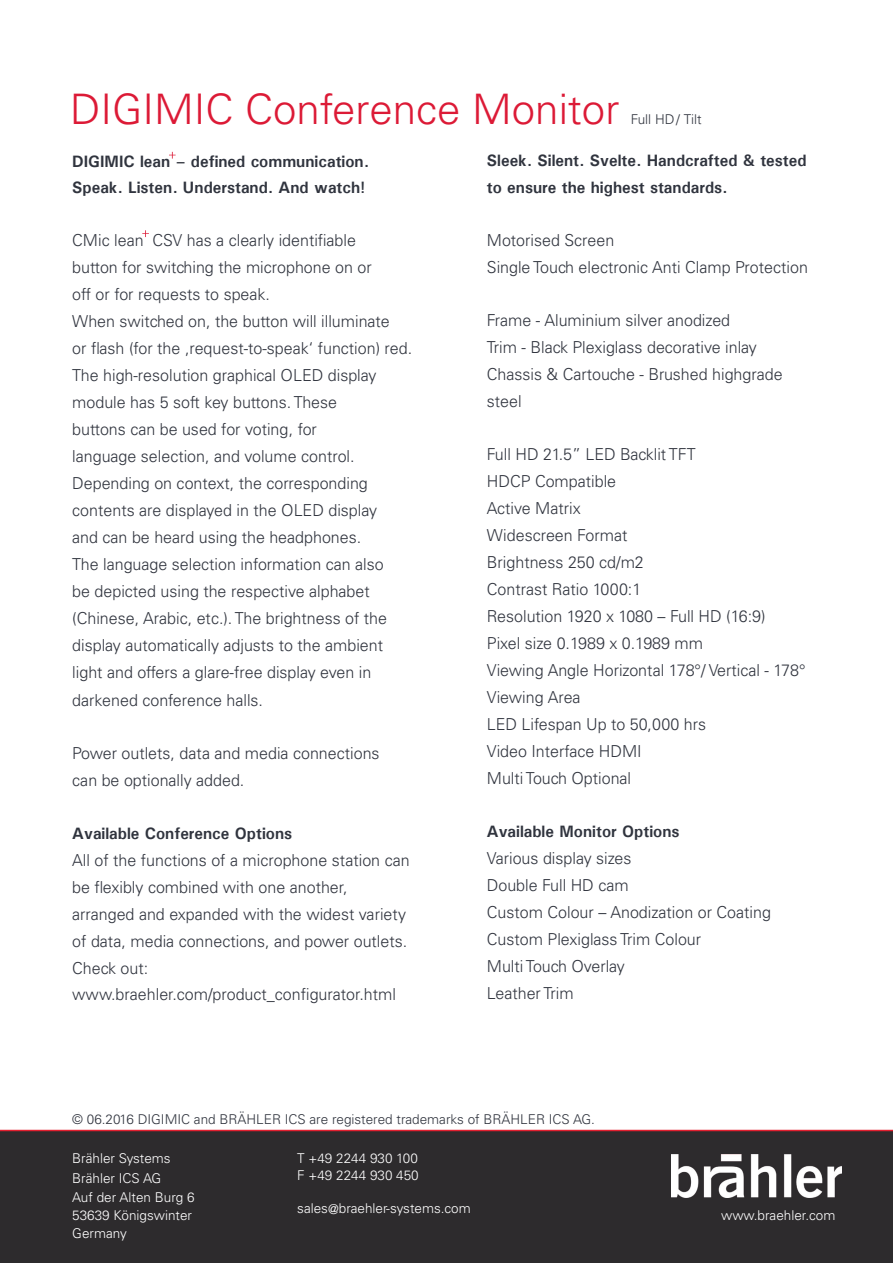
<style>
.page{position:relative;width:893px;height:1263px;background:#fff}
.page>*{position:absolute;margin:0;border:0;box-sizing:border-box;transform-origin:0 0}
.t1{font:300 42px "Univers LT Std";color:#dc1a36}
.t2{font:300 16.5px/27px "Univers LT Std";color:#30343e}
.t3{font:700 16.5px/26.2px "Univers";color:#30343e}
.t4{font:300 13.5px/19.5px "Univers LT Std";color:#fff}
.t5{font:300 13.5px "Univers LT Std";color:#30343e}
</style>
<div class="page">
<div style="left:0;top:1131px;width:893px;height:132px;background:#2d2b2d"></div>
<hr style="left:0;top:1130px;width:893px;height:1px;background:#e21f2f">
<img style="left:672px;top:1154px;width:170px;height:43px">
<svg style="left:142px;top:230px;width:7px;height:7px"></svg>
<svg style="left:169px;top:152px;width:7px;height:7px"></svg>
<h1 class="t1" style="left:70px;top:84px;width:551px">DIGIMIC Conference Monitor</h1>
<p class="t5" style="left:631px;top:111px;width:72px">Full HD / Tilt</p>
<p class="t3" style="left:72px;top:147px;width:298px">DIGIMIC lean – defined communication.<br>Speak. Listen. Understand. And watch!</p>
<p class="t2" style="left:72px;top:227px;width:341px">CMic lean CSV has a clearly identifiable<br>button for switching the microphone on or<br>off or for requests to speak.<br>When switched on, the button will illuminate<br>or flash (for the ‚request-to-speak‘ function) red.<br>The high-resolution graphical OLED display module has 5 soft key buttons. These<br>buttons can be used for voting, for<br>language selection, and volume control.<br>Depending on context, the corresponding contents are displayed in the OLED display<br>and can be heard using the headphones.<br>The language selection information can also<br>be depicted using the respective alphabet (Chinese, Arabic, etc.). The brightness of the display automatically adjusts to the ambient light and offers a glare-free display even in darkened conference halls.</p>
<p class="t2" style="left:72px;top:740px;width:309px">Power outlets, data and media connections can be optionally added.</p>
<p class="t3" style="left:72px;top:820px;width:221px">Available Conference Options</p>
<p class="t2" style="left:72px;top:847px;width:339px">All of the functions of a microphone station can be flexibly combined with one another, arranged and expanded with the widest variety of data, media connections, and power outlets.<br>Check out: www.braehler.com/product_configurator.html</p>
<p class="t3" style="left:487px;top:147px;width:321px">Sleek. Silent. Svelte. Handcrafted &amp; tested to ensure the highest standards.</p>
<p class="t2" style="left:487px;top:227px;width:323px">Motorised Screen<br>Single Touch electronic Anti Clamp Protection</p>
<p class="t2" style="left:487px;top:307px;width:297px">Frame - Aluminium silver anodized<br>Trim - Black Plexiglass decorative inlay<br>Chassis &amp; Cartouche - Brushed highgrade steel</p>
<p class="t2" style="left:487px;top:441px;width:320px">Full HD 21.5” LED Backlit TFT<br>HDCP Compatible<br>Active Matrix<br>Widescreen Format<br>Brightness 250 cd/m2<br>Contrast Ratio 1000:1<br>Resolution 1920 x 1080 – Full HD (16:9)<br>Pixel size 0.1989 x 0.1989 mm<br>Viewing Angle Horizontal 178°/ Vertical - 178°<br>Viewing Area<br>LED Lifespan Up to 50,000 hrs<br>Video Interface HDMI<br>Multi Touch Optional</p>
<p class="t3" style="left:487px;top:818px;width:194px">Available Monitor Options</p>
<p class="t2" style="left:487px;top:844px;width:286px">Various display sizes<br>Double Full HD cam<br>Custom Colour – Anodization or Coating<br>Custom Plexiglass Trim Colour<br>Multi Touch Overlay<br>Leather Trim</p>
<p class="t5" style="left:72px;top:1111px;width:524px">© 06.2016 DIGIMIC and BRÄHLER ICS are registered trademarks of BRÄHLER ICS AG.</p>
<p class="t4" style="left:72px;top:1149px;width:124px">Brähler Systems<br>Brähler ICS AG<br>Auf der Alten Burg 6</p>
<p class="t4" style="left:72px;top:1206px;width:121px;line-height:18px">53639 Königswinter<br>Germany</p>
<p class="t4" style="left:297px;top:1150px;width:123px;line-height:16.5px">T +49 2244 930 100<br>F +49 2244 930 450</p>
<p class="t4" style="left:297px;top:1198px;width:175px">sales@braehler-systems.com</p>
<p class="t4" style="left:721px;top:1205px;width:116px">www.braehler.com</p>
</div>
